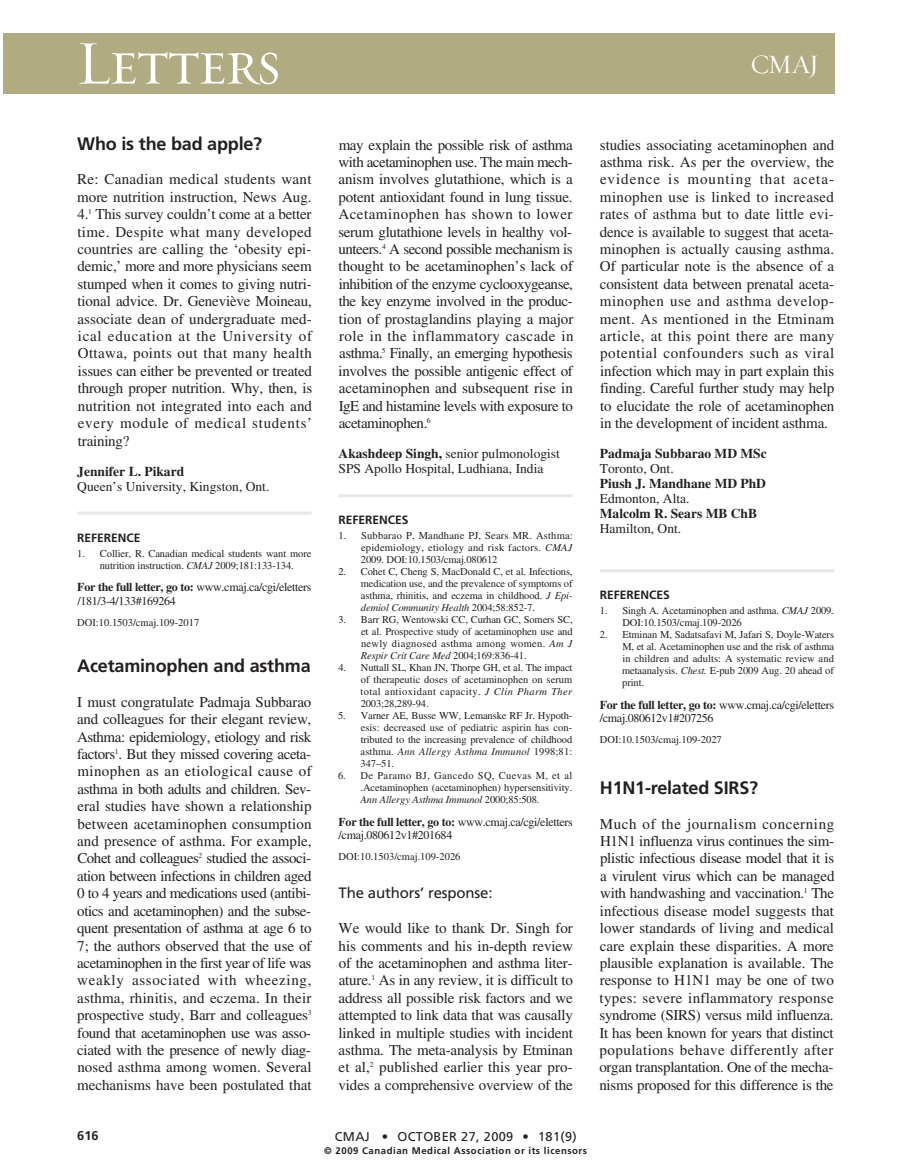
<style>
.page{position:relative;width:910px;height:1174px;background:#fff}
.page>*{position:absolute;margin:0;border:0;box-sizing:border-box;transform-origin:0 0}
.t1{font:63px "Requiem Display HTF Small Caps";letter-spacing:-.035em;color:#fff}
.t2{font:27px "Requiem Display HTF Roman";color:#fff}
.t3{font:700 18px "Frutiger";letter-spacing:-.01em;color:#231f20}
.t4{font:15px/17.4px "Times";letter-spacing:-.01em;color:#231f20;text-align:justify}
.t5{font:15px "Frutiger";letter-spacing:-.01em;color:#231f20}
.t6{font:13.5px/15px "Times";color:#231f20}
.t7{font:700 13.5px "Times";color:#231f20}
.t8{font:12.75px "Frutiger";letter-spacing:.025em;color:#231f20}
.t9{font:700 12.75px "Frutiger";color:#231f20}
.t10{font:12px/13.5px "Times";letter-spacing:-.025em;color:#231f20}
.t11{font:700 12px "Frutiger";color:#231f20}
.t12{font:10.5px/12px "Times";letter-spacing:-.01em;color:#231f20;text-align:justify}
.t13{font:700 9.6px "Frutiger";letter-spacing:.055em;color:#231f20}
.s1{font-style:italic}
.s2{font-weight:700}
</style>
<div class="page">
<div style="left:3px;top:33px;width:830px;height:60px;background:#b1ab81"></div>
<hr style="left:77px;top:511px;width:234px;height:3px;background:#e6e7e9">
<hr style="left:338px;top:494px;width:234px;height:3px;background:#e6e7e9">
<hr style="left:599px;top:569px;width:234px;height:3px;background:#e6e7e9">
<h1 class="t1" style="left:76px;top:25px;width:207px">Letters</h1>
<h2 class="t2" style="left:750px;top:48px;width:70px">CMAJ</h2>
<p class="t3" style="left:77px;top:136px;width:186px">Who is the bad apple?</p>
<p class="t4" style="left:77px;top:172px;width:236px">Re: Canadian medical students want more nutrition instruction, News Aug.<br>4.<sup>1</sup> This survey couldn’t come at a better time. Despite what many developed countries are calling the ‘obesity epi&shy;demic,’ more and more physicians seem stumped when it comes to giving nutri&shy;tional advice. Dr. Geneviève Moineau, associate dean of undergraduate med&shy;ical education at the University of Ottawa, points out that many health issues can either be prevented or treated through proper nutrition. Why, then, is nutrition not integrated into each and every module of medical students’ training?</p>
<p class="t7" style="left:77px;top:466px;width:108px">Jennifer L. Pikard</p>
<p class="t6" style="left:77px;top:480px;width:193px">Queen’s University, Kingston, Ont.</p>
<p class="t11" style="left:77px;top:532px;width:65px">REFERENCE</p>
<p class="t12" style="left:77px;top:548px;width:235px;text-align:center">1. Collier, R. Canadian medical students want more nutrition instruction. <span class="s1">CMAJ</span> 2009;181:133-134.</p>
<p class="t10" style="left:77px;top:581px;width:236px"><span class="s2">For the full letter, go to:</span> www.cmaj.ca/cgi/elet ters /181/3-4/133#169264</p>
<p class="t12" style="left:77px;top:617px;width:123px">DOI:10.1503/cmaj.109-2017</p>
<p class="t3" style="left:77px;top:658px;width:235px">Acetaminophen and asthma</p>
<p class="t4" style="left:77px;top:694px;width:236px">I must congratulate Padmaja Subbarao and colleagues for their elegant review, Asthma: epidemiology, etiology and risk factors<sup>1</sup>. But they missed covering aceta&shy;minophen as an etiological cause of asthma in both adults and children. Sev&shy;eral studies have shown a relationship between acetaminophen consumption and presence of asthma. For example, Cohet and colleagues<sup>2</sup> studied the associ&shy;ation between infections in children aged 0 to 4 years and medications used (antibi&shy;otics and acetaminophen) and the subse&shy;quent presentation of asthma at age 6 to 7; the authors observed that the use of acetaminophen in the first year of life was weakly associated with wheezing, asthma, rhinitis, and eczema. In their prospective study, Barr and colleagues<sup>3 </sup>found that acetaminophen use was asso&shy;ciated with the presence of newly diag&shy;nosed asthma among women. Several mechanisms have been postulated that</p>
<p class="t4" style="left:338px;top:137px;width:236px">may explain the possible risk of asthma with acetaminophen use. The main mech&shy;anism involves glutathione, which is a potent antioxidant found in lung tissue.<br>Acetaminophen has shown to lower serum glutathione levels in healthy vol&shy;unteers.<sup>4</sup> A second possible mechanism is thought to be acetaminophen’s lack of inhibition of the enzyme cyclooxygeanse, the key enzyme involved in the produc&shy;tion of prostaglandins playing a major role in the inflammatory cascade in asthma.<sup>5</sup> Finally, an emerging hypothesis involves the possible antigenic effect of acetaminophen and subsequent rise in IgE and histamine levels with exposure to acetaminophen.<sup>6</sup></p>
<p class="t6" style="left:338px;top:447px;width:223px"><span class="s2">Akashdeep Singh,</span> senior pulmonologist<br>SPS Apollo Hospital, Ludhiana, India</p>
<p class="t11" style="left:338px;top:515px;width:71px">REFERENCES</p>
<p class="t12" style="left:361px;top:530px;width:213px;text-indent:-22px">1. Subbarao P, Mandhane PJ, Sears MR. Asthma: epidemiology, etiology and risk factors. <span class="s1">CMAJ </span>2009. DOI:10.1503/cmaj.080612</p>
<p class="t12" style="left:361px;top:566px;width:213px;text-indent:-23px">2. Cohet C, Cheng S, MacDonald C, et al. Infections, medication use, and the prevalence of symptoms of asthma, rhinitis, and eczema in childhood. <span class="s1">J Epi&shy;demiol Community Health</span> 2004;58:852-7.</p>
<p class="t12" style="left:361px;top:614px;width:213px;text-indent:-22px">3. Barr RG, Wentowski CC, Curhan GC, Somers SC, et al. Prospective study of acetaminophen use and newly diagnosed asthma among women. <span class="s1">Am J Respir Crit Care Med</span> 2004;169:836-41.</p>
<p class="t12" style="left:360px;top:662px;width:213px;text-indent:-22px">4. Nuttall SL, Khan JN, Thorpe GH, et al. The impact of therapeutic doses of acetaminophen on serum total antioxidant capacity. <span class="s1">J Clin Pharm Ther </span>2003;28,289-94.</p>
<p class="t12" style="left:360px;top:710px;width:213px;text-indent:-22px">5. Varner AE, Busse WW, Lemanske RF Jr. Hypoth&shy;esis: decreased use of pediatric aspirin has con&shy;tributed to the increasing prevalence of childhood asthma. <span class="s1">Ann Allergy Asthma Immunol</span> 1998;81:<br>347–51.</p>
<p class="t12" style="left:360px;top:770px;width:213px;text-indent:-22px">6. De Paramo BJ, Gancedo SQ, Cuevas M, et al .Acetaminophen (acetaminophen) hypersensitivity.<br><span class="s1">Ann Allergy Asthma Immunol</span> 2000;85:508.</p>
<p class="t10" style="left:338px;top:816px;width:236px"><span class="s2">For the full letter, go to:</span> www.cmaj.ca/cgi/eletters /cmaj.080612v1#201684</p>
<p class="t12" style="left:338px;top:851px;width:123px">DOI:10.1503/cmaj.109-2026</p>
<p class="t5" style="left:338px;top:886px;width:155px">The authors’ response:</p>
<p class="t4" style="left:338px;top:920px;width:236px">We would like to thank Dr. Singh for his comments and his in-depth review of the acetaminophen and asthma liter&shy;ature.<sup>1</sup> As in any review, it is difficult to address all possible risk factors and we attempted to link data that was causally linked in multiple studies with incident asthma. The meta-analysis by Etminan et al,<sup>2</sup> published earlier this year pro&shy;vides a comprehensive overview of the</p>
<p class="t4" style="left:599px;top:137px;width:236px">studies associating acetaminophen and asthma risk. As per the overview, the evidence is mounting that aceta&shy;minophen use is linked to increased rates of asthma but to date little evi&shy;dence is available to suggest that aceta&shy;minophen is actually causing asthma.<br>Of particular note is the absence of a consistent data between prenatal aceta&shy;minophen use and asthma develop&shy;ment. As mentioned in the Etminam article, at this point there are many potential confounders such as viral infection which may in part explain this finding. Careful further study may help to elucidate the role of acetaminophen in the development of incident asthma.</p>
<p class="t7" style="left:599px;top:449px;width:168px">Padmaja Subbarao MD MSc</p>
<p class="t6" style="left:599px;top:462px;width:75px">Toronto, Ont.</p>
<p class="t7" style="left:599px;top:479px;width:168px">Piush J. Mandhane MD PhD</p>
<p class="t6" style="left:599px;top:492px;width:91px">Edmonton, Alta.</p>
<p class="t7" style="left:599px;top:509px;width:159px">Malcolm R. Sears MB ChB</p>
<p class="t6" style="left:599px;top:522px;width:83px">Hamilton, Ont.</p>
<p class="t11" style="left:599px;top:590px;width:71px">REFERENCES</p>
<p class="t12" style="left:622px;top:605px;width:213px;text-indent:-22px">1. Singh A. Acetaminophen and asthma. <span class="s1">CMAJ</span> 2009.<br>DOI:10.1503/cmaj.109-2026</p>
<p class="t12" style="left:622px;top:629px;width:213px;text-indent:-22px">2. Etminan M, Sadatsafavi M, Jafari S, Doyle-Waters M, et al. Acetaminophen use and the risk of asthma in children and adults: A systematic review and metaanalysis. <span class="s1">Chest.</span> E-pub 2009 Aug. 20 ahead of print.</p>
<p class="t10" style="left:599px;top:699px;width:236px"><span class="s2">For the full letter, go to:</span> www.cmaj.ca/cgi/eletters /cmaj.080612v1#207256</p>
<p class="t12" style="left:599px;top:734px;width:123px">DOI:10.1503/cmaj.109-2027</p>
<p class="t3" style="left:599px;top:780px;width:160px">H1N1-related SIRS?</p>
<p class="t4" style="left:599px;top:816px;width:236px">Much of the journalism concerning H1N1 influenza virus continues the sim&shy;plistic infectious disease model that it is a virulent virus which can be managed with handwashing and vaccination.<sup>1</sup> The infectious disease model suggests that lower standards of living and medical care explain these disparities. A more plausible explanation is available. The response to H1N1 may be one of two types: severe inflammatory response syndrome (SIRS) versus mild influenza.<br>It has been known for years that distinct populations behave differently after organ transplantation. One of the mecha&shy;nisms proposed for this difference is the</p>
<p class="t9" style="left:77px;top:1129px;width:23px">616</p>
<p class="t8" style="left:334px;top:1131px;width:243px">CMAJ • OCTOBER 27, 2009 • 181(9)</p>
<p class="t13" style="left:324px;top:1146px;width:264px">© 2009 Canadian Medical Association or its licensors</p>
</div>
